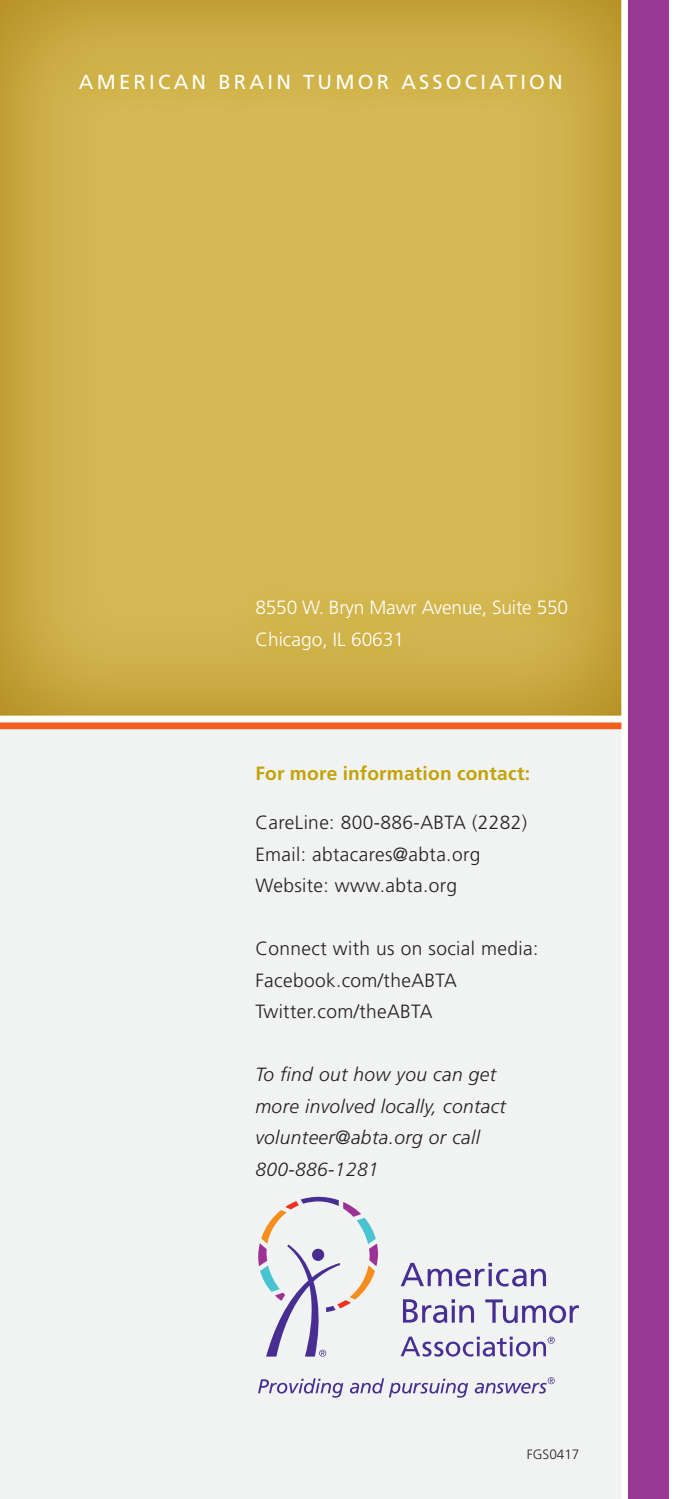
<style>
.page{position:relative;width:689px;height:1499px;background:#fff}
.page>*{position:absolute;margin:0;border:0;box-sizing:border-box;transform-origin:0 0}
.t1{font:20.25px "Frutiger";letter-spacing:.16em;color:#fff}
.subheading_p8{font:300 19.12px "Frutiger";letter-spacing:.02em;color:#231f20}
.subheading_p8-2{font:italic 300 19.12px/31.5px "Frutiger";letter-spacing:.02em;color:#231f20}
.subheading_p8-3{font:300 19.12px "Frutiger";letter-spacing:-.01em;color:#fff}
.subhead_3{font:300 19.12px "Frutiger";letter-spacing:.02em;color:#231f20}
.subhead_3-2{font:700 19.12px "Frutiger";letter-spacing:.01em;color:#c2a205}
.term{font:300 13.5px "Frutiger";color:#231f20}
</style>
<div class="page">
<div style="left:0;top:0;width:621px;height:718px;background:#c2a205;opacity:.8"></div>
<div style="left:0;top:729px;width:621px;height:769px;background:#f1f3f3"></div>
<div style="left:628px;top:0;width:40px;height:1498px;background:#993995"></div>
<svg style="left:0;top:722px;width:621px;height:7px;background:#f26830"></svg>
<svg style="left:258px;top:1378px;width:85px;height:19px"></svg>
<svg style="left:350px;top:1378px;width:118px;height:19px"></svg>
<svg style="left:485px;top:1299px;width:94px;height:24px"></svg>
<svg style="left:400px;top:1262px;width:146px;height:24px"></svg>
<svg style="left:403px;top:1299px;width:71px;height:24px"></svg>
<svg style="left:400px;top:1336px;width:154px;height:20px"></svg>
<svg style="left:474px;top:1377px;width:80px;height:16px"></svg>
<svg style="left:258px;top:1196px;width:120px;height:160px"></svg>
<div style="left:235px;top:579px;width:353px;height:91px;background:#d1b44d"></div>
<div style="left:59px;top:53px;width:524px;height:59px;background:#d0b24b"></div>
<p class="t1" style="left:79px;top:71px;width:485px">AMERICAN BRAIN TUMOR ASSOCIATION</p>
<p class="subheading_p8-3" style="left:255px;top:597px;width:314px">8550 W. Bryn Mawr Avenue, Suite 550</p>
<p class="subheading_p8-3" style="left:255px;top:628px;width:150px">Chicago, IL 60631</p>
<p class="subhead_3-2" style="left:255px;top:761px;width:276px">For more information contact:</p>
<p class="subhead_3" style="left:255px;top:811px;width:273px">CareLine: 800-886-ABTA (2282)</p>
<p class="subheading_p8" style="left:255px;top:843px;width:226px">Email: abtacares@abta.org</p>
<p class="subheading_p8" style="left:255px;top:874px;width:203px">Website: www.abta.org</p>
<p class="subheading_p8" style="left:255px;top:937px;width:284px">Connect with us on social media:</p>
<p class="subheading_p8" style="left:255px;top:969px;width:203px">Facebook.com/theABTA</p>
<p class="subheading_p8" style="left:255px;top:1000px;width:179px">Twitter.com/theABTA</p>
<p class="subheading_p8-2" style="left:255px;top:1058px;width:252px">To find out how you can get more involved locally, contact volunteer@abta.org or call<br>800-886-1281</p>
<p class="term" style="left:527px;top:1447px;width:54px">FGS0417</p>
</div>
